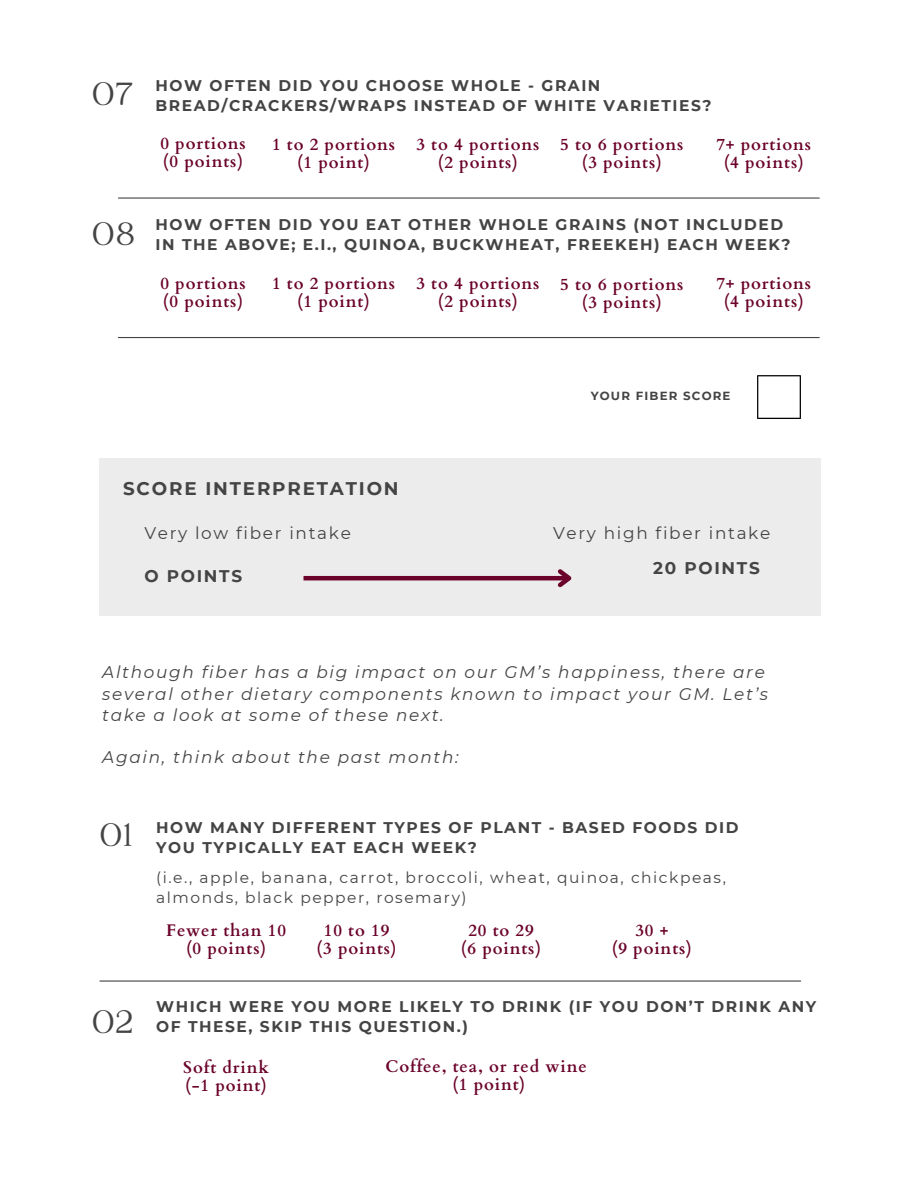
<style>
.page{position:relative;width:918px;height:1188px;background:#fff}
.page>*{position:absolute;margin:0;border:0;box-sizing:border-box;transform-origin:0 0}
.t1{font:35.4px "Catchy Mager";letter-spacing:.05em;color:#444}
.t2{font:700 18.3px "Montserrat";letter-spacing:.1em;color:#444}
.t3{font:700 16.8px/18px "Cardo";letter-spacing:.05em;color:#6b032a;text-align:center}
.t4{font:italic 16.8px/21.1px "Montserrat";letter-spacing:.1em;color:#444}
.t5{font:16.8px "Montserrat";letter-spacing:.1em;color:#444}
.t6{font:700 16.8px "Montserrat";letter-spacing:.1em;color:#444}
.t7{font:700 15.45px/20.1px "Montserrat";letter-spacing:.1em;color:#444}
.t8{font:15.45px/20.1px "Montserrat";letter-spacing:.1em;color:#444}
.t9{font:700 11.85px "Montserrat";letter-spacing:.1em;color:#444}
</style>
<div class="page">
<hr style="left:118px;top:197px;width:702px;height:2px;background:#444">
<div style="left:100px;top:458px;width:721px;height:158px;background:#ececec"></div>
<hr style="left:304px;top:576px;width:265px;height:4px;background:#6b032a">
<svg style="left:554px;top:569px;width:18px;height:19px"></svg>
<hr style="left:118px;top:337px;width:702px;height:1px;background:#444">
<hr style="left:100px;top:980px;width:701px;height:2px;background:#444">
<svg style="left:757px;top:375px;width:44px;height:44px"></svg>
<h2 class="t1" style="left:92px;top:77px;width:43px">07</h2>
<h3 class="t1" style="left:92px;top:217px;width:44px">08</h3>
<h2 class="t7" style="left:156px;top:75px;width:558px">HOW OFTEN DID YOU CHOOSE WHOLE - GRAIN<br>BREAD/CRACKERS/WRAPS INSTEAD OF WHITE VARIETIES?</h2>
<h2 class="t3" style="left:160px;top:135px;width:87px;text-align:left">0 portions (0 points)</h2>
<p class="t3" style="left:272px;top:136px;width:125px">1 to 2 portions (1 point)</p>
<h4 class="t3" style="left:416px;top:136px;width:125px">3 to 4 portions (2 points)</h4>
<h2 class="t3" style="left:560px;top:136px;width:125px">5 to 6 portions (3 points)</h2>
<h2 class="t3" style="left:716px;top:136px;width:96px">7+ portions (4 points)</h2>
<h2 class="t7" style="left:156px;top:215px;width:637px">HOW OFTEN DID YOU EAT OTHER WHOLE GRAINS (NOT INCLUDED<br>IN THE ABOVE; E.I., QUINOA, BUCKWHEAT, FREEKEH) EACH WEEK?</h2>
<h2 class="t3" style="left:160px;top:274px;width:87px;text-align:left">0 portions (0 points)</h2>
<p class="t3" style="left:272px;top:275px;width:125px">1 to 2 portions (1 point)</p>
<p class="t3" style="left:416px;top:275px;width:125px">3 to 4 portions (2 points)</p>
<h1 class="t3" style="left:560px;top:276px;width:125px">5 to 6 portions (3 points)</h1>
<h3 class="t3" style="left:716px;top:275px;width:96px">7+ portions (4 points)</h3>
<h2 class="t9" style="left:591px;top:389px;width:141px">YOUR FIBER SCORE</h2>
<h2 class="t2" style="left:123px;top:477px;width:277px">SCORE INTERPRETATION</h2>
<h2 class="t5" style="left:144px;top:523px;width:208px">Very low fiber intake</h2>
<h2 class="t5" style="left:553px;top:523px;width:219px">Very high fiber intake</h2>
<p class="t6" style="left:144px;top:566px;width:99px">O POINTS</p>
<h4 class="t6" style="left:653px;top:558px;width:108px">20 POINTS</h4>
<h2 class="t4" style="left:102px;top:662px;width:667px">Although fiber has a big impact on our GM’s happiness, there are several other dietary components known to impact your GM. Let’s take a look at some of these next.</h2>
<h2 class="t4" style="left:102px;top:746px;width:358px">Again, think about the past month:</h2>
<h1 class="t1" style="left:100px;top:818px;width:34px">01</h1>
<h1 class="t7" style="left:156px;top:817px;width:584px">HOW MANY DIFFERENT TYPES OF PLANT - BASED FOODS DID<br>YOU TYPICALLY EAT EACH WEEK?</h1>
<h2 class="t8" style="left:156px;top:867px;width:571px">(i.e., apple, banana, carrot, broccoli, wheat, quinoa, chickpeas, almonds, black pepper, rosemary)</h2>
<h3 class="t3" style="left:166px;top:921px;width:121px">Fewer than 10 (0 points)</h3>
<h3 class="t3" style="left:317px;top:922px;width:82px">10 to 19 (3 points)</h3>
<p class="t3" style="left:461px;top:922px;width:82px">20 to 29 (6 points)</p>
<h4 class="t3" style="left:612px;top:921px;width:82px">30 +<br>(9 points)</h4>
<h5 class="t1" style="left:92px;top:1005px;width:43px">02</h5>
<h2 class="t7" style="left:156px;top:997px;width:662px">WHICH WERE YOU MORE LIKELY TO DRINK (IF YOU DON’T DRINK ANY<br>OF THESE, SKIP THIS QUESTION.)</h2>
<p class="t3" style="left:183px;top:1059px;width:87px;text-align:left">Soft drink (-1 point)</p>
<h4 class="t3" style="left:385px;top:1058px;width:203px">Coffee, tea, or red wine (1 point)</h4>
</div>
